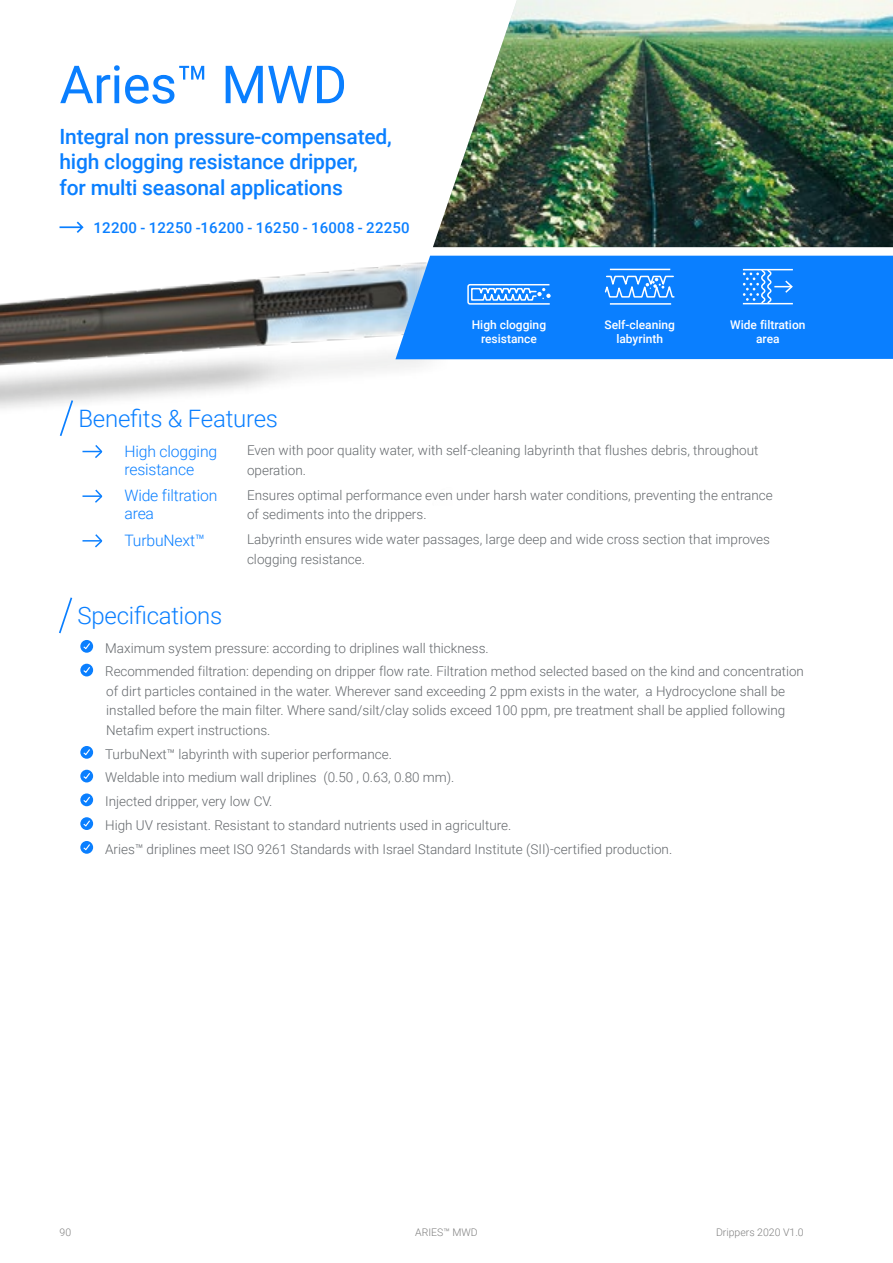
<style>
.page{position:relative;width:893px;height:1263px;background:#fff}
.page>*{position:absolute;margin:0;border:0;box-sizing:border-box;transform-origin:0 0}
.t1{font:52.5px "Roboto";letter-spacing:-.01em;color:#0a7fff}
.t2{font:300 24px "Roboto";letter-spacing:-.01em;color:#0a7fff}
.t3{font:500 21px/25.5px "Roboto";letter-spacing:-.01em;color:#0a7fff}
.t4{font:300 15.75px/18px "Roboto";letter-spacing:-.01em;color:#0a7fff}
.t5{font:500 15px "Roboto";letter-spacing:.015em;color:#0a7fff}
.t6{font:300 13.5px/19.5px "Roboto";color:#64686c}
.t7{font:500 12px/13.5px "Roboto";color:#fff;text-align:center}
.t8{font:300 10.5px "Roboto";color:#808080}
</style>
<div class="page">
<img style="left:0;top:221px;width:453px;height:188px">
<div style="left:395px;top:256px;width:498px;height:103px;background:#0a7fff"></div>
<img style="left:433px;top:0;width:460px;height:247px">
<svg style="left:60px;top:222px;width:24px;height:11px"></svg>
<svg style="left:82px;top:445px;width:21px;height:13px"></svg>
<svg style="left:82px;top:489px;width:21px;height:14px"></svg>
<svg style="left:82px;top:534px;width:21px;height:14px"></svg>
<svg style="left:80px;top:640px;width:13px;height:13px"></svg>
<svg style="left:82px;top:642px;width:9px;height:8px"></svg>
<svg style="left:80px;top:664px;width:13px;height:12px"></svg>
<svg style="left:82px;top:666px;width:9px;height:8px"></svg>
<svg style="left:80px;top:746px;width:13px;height:13px"></svg>
<svg style="left:82px;top:748px;width:9px;height:8px"></svg>
<svg style="left:80px;top:770px;width:13px;height:12px"></svg>
<svg style="left:82px;top:772px;width:9px;height:8px"></svg>
<svg style="left:80px;top:793px;width:13px;height:13px"></svg>
<svg style="left:82px;top:795px;width:9px;height:9px"></svg>
<svg style="left:80px;top:817px;width:13px;height:13px"></svg>
<svg style="left:82px;top:819px;width:9px;height:8px"></svg>
<svg style="left:80px;top:841px;width:13px;height:13px"></svg>
<svg style="left:82px;top:843px;width:9px;height:8px"></svg>
<svg style="left:58px;top:398px;width:16px;height:38px"></svg>
<svg style="left:59px;top:597px;width:14px;height:37px"></svg>
<svg style="left:604px;top:275px;width:71px;height:23px"></svg>
<hr style="left:610px;top:269px;width:60px;height:1px;background:#fff">
<hr style="left:610px;top:303px;width:61px;height:2px;background:#fff">
<svg style="left:467px;top:283px;width:84px;height:22px"></svg>
<svg style="left:743px;top:268px;width:51px;height:37px"></svg>
<h1 class="t1" style="left:60px;top:48px;width:289px">Aries™ MWD</h1>
<h3 class="t3" style="left:60px;top:123px;width:334px">Integral non pressure-compensated, high clogging resistance dripper,<br>for multi seasonal applications</h3>
<p class="t5" style="left:94px;top:217px;width:318px">12200 - 12250 -16200 - 16250 - 16008 - 22250</p>
<h2 class="t2" style="left:79px;top:401px;width:201px">Benefits &amp; Features</h2>
<p class="t7" style="left:472px;top:318px;width:76px">High clogging resistance</p>
<p class="t7" style="left:604px;top:318px;width:72px">Self-cleaning labyrinth</p>
<p class="t7" style="left:730px;top:318px;width:77px">Wide filtration area</p>
<p class="t4" style="left:124px;top:441px;width:94px">High clogging resistance</p>
<p class="t6" style="left:247px;top:440px;width:513px">Even with poor quality water, with self-cleaning labyrinth that flushes debris, throughout operation.</p>
<p class="t4" style="left:124px;top:486px;width:94px">Wide filtration area</p>
<p class="t6" style="left:247px;top:485px;width:527px">Ensures optimal performance even under harsh water conditions, preventing the entrance of sediments into the drippers.</p>
<p class="t4" style="left:124px;top:531px;width:82px">TurbuNext™</p>
<p class="t6" style="left:247px;top:529px;width:525px">Labyrinth ensures wide water passages, large deep and wide cross section that improves clogging resistance.</p>
<h2 class="t2" style="left:78px;top:598px;width:146px">Specifications</h2>
<p class="t6" style="left:105px;top:635px;width:700px;line-height:23.7px">Maximum system pressure: according to driplines wall thickness.<br>Recommended filtration: depending on dripper flow rate. Filtration method selected based on the kind and concentration</p>
<p class="t6" style="left:106px;top:681px;width:681px;text-align:justify">of dirt particles contained in the water. Wherever sand exceeding 2 ppm exists in the water, a Hydrocyclone shall be installed before the main filter. Where sand/silt/clay solids exceed 100 ppm, pre treatment shall be applied following Netafim expert instructions.</p>
<p class="t6" style="left:105px;top:741px;width:568px;line-height:23.7px">TurbuNext™ labyrinth with superior performance.<br>Weldable into medium wall driplines (0.50 , 0.63, 0.80 mm).<br>Injected dripper, very low CV.<br>High UV resistant. Resistant to standard nutrients used in agriculture.<br>Aries™ driplines meet ISO 9261 Standards with Israel Standard Institute (SII)-certified production.</p>
<p class="t8" style="left:60px;top:1225px;width:13px">90</p>
<p class="t8" style="left:415px;top:1225px;width:64px">ARIES™ MWD</p>
<p class="t8" style="left:716px;top:1225px;width:89px">Drippers 2020 V1.0</p>
</div>
